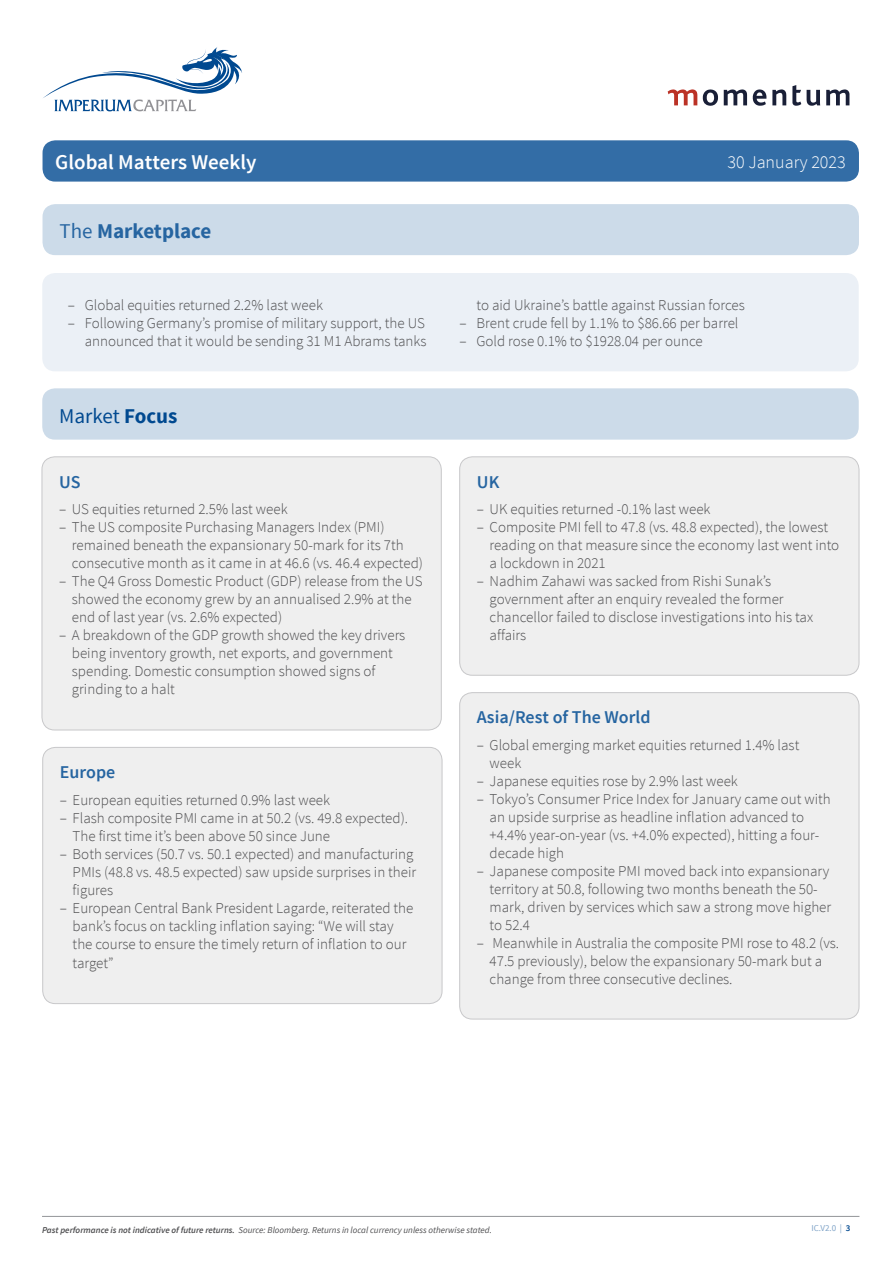
<style>
.page{position:relative;width:893px;height:1263px;background:#fff}
.page>*{position:absolute;margin:0;border:0;box-sizing:border-box;transform-origin:0 0}
.t1{font:600 21px "Source Sans Pro";color:#fff}
.t2{font:700 21px "Source Sans Pro";color:#2665a1}
.t3{font:21px "Source Sans Pro";color:#004990}
.t4{font:600 18px "Source Sans Pro";color:#2665a1}
.t5{font:300 18px "Source Sans Pro";color:#fff}
.t6{font:300 15px/18px "Source Sans Pro";color:#4d4d4f}
.t7{font:italic 9px "Source Sans Pro";color:#4d4d4f}
.t8{font:9px "Source Sans Pro";color:#80a4c8}
.s1{font-weight:400}
.s2{font-weight:700}
.s3{font-weight:600}
.s4{font-weight:600;color:#004990}
</style>
<div class="page">
<svg style="left:43px;top:47px;width:199px;height:64px"></svg>
<svg style="left:668px;top:89px;width:29px;height:16px"></svg>
<svg style="left:724px;top:89px;width:23px;height:16px"></svg>
<svg style="left:753px;top:89px;width:13px;height:17px"></svg>
<svg style="left:772px;top:89px;width:14px;height:16px"></svg>
<svg style="left:792px;top:85px;width:9px;height:21px"></svg>
<svg style="left:807px;top:90px;width:13px;height:16px"></svg>
<svg style="left:826px;top:89px;width:23px;height:16px"></svg>
<svg style="left:703px;top:89px;width:15px;height:17px"></svg>
<div style="left:43px;top:140px;width:816px;height:42px;background:#336da6;border-radius:13px"></div>
<hr style="left:42px;top:1216px;width:817px;height:1px;background:#939598">
<div style="left:43px;top:204px;width:816px;height:51px;background:#ccdbe9;border-radius:13px"></div>
<div style="left:42px;top:457px;width:399px;height:273px;background:#efefef;border-radius:13px"></div>
<div style="left:42px;top:457px;width:399px;height:273px;border:1px solid #c8c8ca;border-radius:13px"></div>
<div style="left:460px;top:693px;width:399px;height:326px;background:#efefef;border-radius:13px"></div>
<div style="left:459px;top:692px;width:400px;height:327px;border:1px solid #c8c8ca;border-radius:13px"></div>
<div style="left:42px;top:273px;width:817px;height:98px;background:#ebf0f6;border-radius:13px"></div>
<div style="left:43px;top:747px;width:399px;height:256px;background:#efefef;border-radius:13px"></div>
<div style="left:43px;top:747px;width:399px;height:257px;border:1px solid #c8c8ca;border-radius:13px"></div>
<div style="left:42px;top:388px;width:817px;height:52px;background:#ccdbe9;border-radius:13px"></div>
<div style="left:460px;top:457px;width:399px;height:218px;background:#efefef;border-radius:13px"></div>
<div style="left:459px;top:457px;width:400px;height:218px;border:1px solid #c8c8ca;border-radius:13px"></div>
<h1 class="t1" style="left:55px;top:149px;width:203px">Global Matters Weekly</h1>
<p class="t5" style="left:727px;top:151px;width:120px">30 January 2023</p>
<h1 class="t2" style="left:60px;top:217px;width:153px"><span class="s1">The</span> Marketplace</h1>
<p class="t6" style="left:68px;top:296px;width:257px">– Global equities returned 2.2% last week</p>
<p class="t6" style="left:68px;top:314px;width:360px;text-align:right">– Following Germany’s promise of military support, the US announced that it would be sending 31 M1 Abrams tanks</p>
<h1 class="t3" style="left:59px;top:403px;width:120px">Market <span class="s2">Focus</span></h1>
<p class="t4" style="left:59px;top:470px;width:23px">US</p>
<p class="t6" style="left:59px;top:500px;width:230px">– US equities returned 2.5% last week</p>
<p class="t6" style="left:72px;top:518px;width:353px;text-indent:-13px">– The US composite Purchasing Managers Index (PMI) remained beneath the expansionary 50-mark for its 7th consecutive month as it came in at 46.6 (vs. 46.4 expected)</p>
<p class="t6" style="left:72px;top:572px;width:352px;text-indent:-13px">– The Q4 Gross Domestic Product (GDP) release from the US showed the economy grew by an annualised 2.9% at the end of last year (vs. 2.6% expected)</p>
<p class="t6" style="left:72px;top:626px;width:335px;text-indent:-13px">– A breakdown of the GDP growth showed the key drivers being inventory growth, net exports, and government spending. Domestic consumption showed signs of grinding to a halt</p>
<p class="t4" style="left:60px;top:761px;width:57px">Europe</p>
<p class="t6" style="left:60px;top:791px;width:272px">– European equities returned 0.9% last week</p>
<p class="t6" style="left:73px;top:809px;width:337px;text-indent:-13px">– Flash composite PMI came in at 50.2 (vs. 49.8 expected).<br>The first time it’s been above 50 since June</p>
<p class="t6" style="left:73px;top:845px;width:345px;text-indent:-13px">– Both services (50.7 vs. 50.1 expected) and manufacturing<br>PMIs (48.8 vs. 48.5 expected) saw upside surprises in their figures</p>
<p class="t6" style="left:73px;top:898px;width:342px;text-indent:-13px">– European Central Bank President Lagarde, reiterated the bank’s focus on tackling inflation saying: “We will stay the course to ensure the timely return of inflation to our target”</p>
<p class="t6" style="left:476px;top:296px;width:270px">to aid Ukraine’s battle against Russian forces</p>
<p class="t6" style="left:459px;top:314px;width:280px">– Brent crude fell by 1.1% to $86.66 per barrel</p>
<p class="t6" style="left:459px;top:332px;width:245px">– Gold rose 0.1% to $1928.04 per ounce</p>
<p class="t4" style="left:477px;top:470px;width:24px">UK</p>
<p class="t6" style="left:477px;top:500px;width:235px">– UK equities returned -0.1% last week</p>
<p class="t6" style="left:490px;top:518px;width:351px;text-indent:-13px">– Composite PMI fell to 47.8 (vs. 48.8 expected), the lowest reading on that measure since the economy last went into a lockdown in 2021</p>
<p class="t6" style="left:490px;top:572px;width:325px;text-indent:-13px">– Nadhim Zahawi was sacked from Rishi Sunak’s government after an enquiry revealed the former chancellor failed to disclose investigations into his tax affairs</p>
<p class="t4" style="left:477px;top:706px;width:175px">Asia/Rest of The World</p>
<p class="t6" style="left:490px;top:736px;width:311px;text-indent:-13px">– Global emerging market equities returned 1.4% last week</p>
<p class="t6" style="left:477px;top:772px;width:263px">– Japanese equities rose by 2.9% last week</p>
<p class="t6" style="left:490px;top:790px;width:343px;text-indent:-13px">– Tokyo’s Consumer Price Index for January came out with an upside surprise as headline inflation advanced to +4.4% year-on-year (vs. +4.0% expected), hitting a four&shy;decade high</p>
<p class="t6" style="left:490px;top:862px;width:343px;text-indent:-13px">– Japanese composite PMI moved back into expansionary territory at 50.8, following two months beneath the 50- mark, driven by services which saw a strong move higher to 52.4</p>
<p class="t6" style="left:490px;top:934px;width:351px;text-indent:-13px">– Meanwhile in Australia the composite PMI rose to 48.2 (vs.<br>47.5 previously), below the expansionary 50-mark but a change from three consecutive declines.</p>
<p class="t7" style="left:42px;top:1224px;width:451px"><span class="s3">Past performance is not indicative of future returns.</span> Source: Bloomberg. Returns in local currency unless otherwise stated.</p>
<p class="t8" style="left:811px;top:1223px;width:41px">IC.V2.0 | <span class="s4">3</span></p>
</div>
